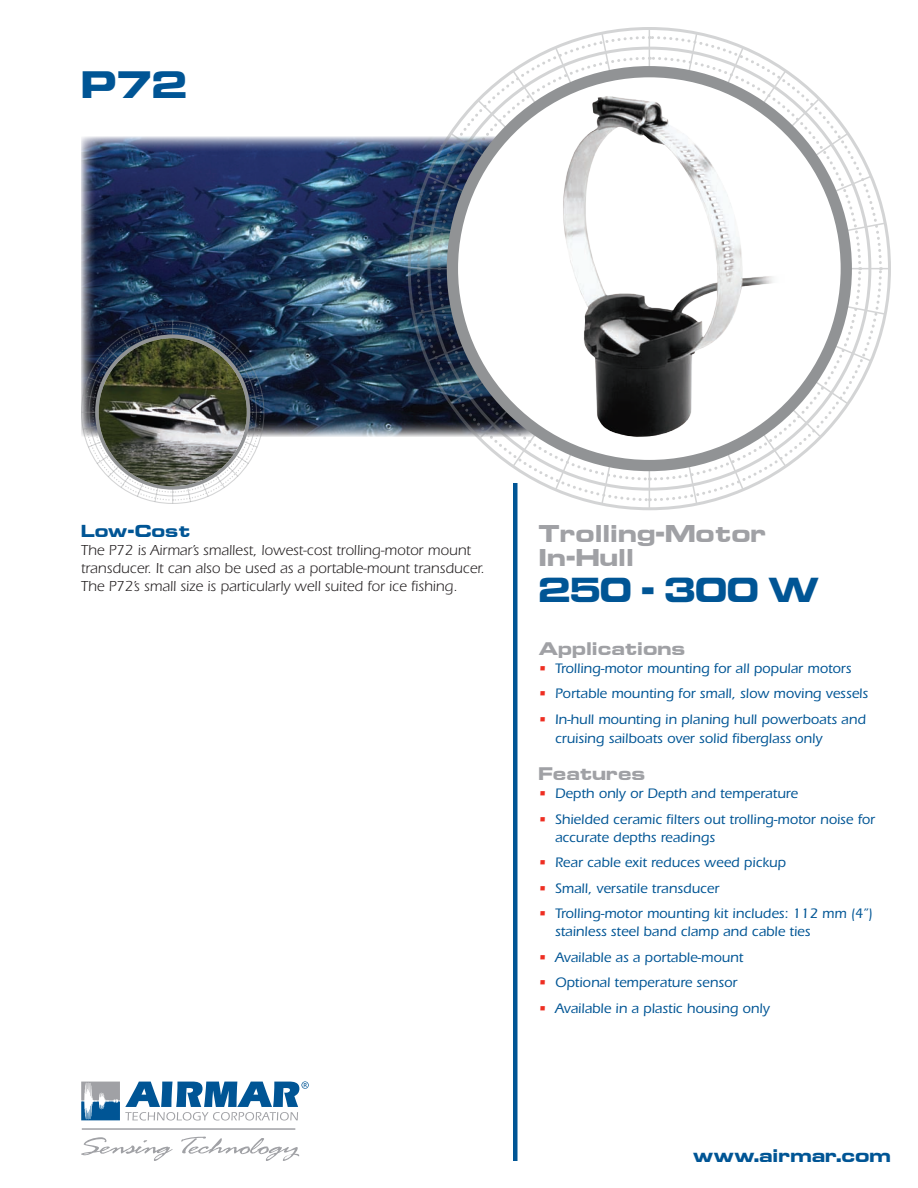
<style>
.page{position:relative;width:918px;height:1188px;background:#fff}
.page>*{position:absolute;margin:0;border:0;box-sizing:border-box;transform-origin:0 0}
.t1{font:700 33px "Euro Technic Ext";color:#005595}
.t2{font:700 30px "Euro Technic Ext";letter-spacing:-.03em;color:#005595}
.t3{font:700 21px/24px "Euro Technic Ext";color:#a0a1a5}
.t4{font:700 15.75px "Euro Technic Ext";color:#a0a1a5}
.t5{font:700 15.75px "Euro Technic Ext";color:#005595}
.t6{font:15px/18px "ITC Eras Std";color:#231f20}
.t7{font:700 15px "Euro Technic Ext";color:#005595}
.t8{font:500 14.25px/18px "ITC Eras Std";color:#005595}
.s1{color:#ee2e22}
</style>
<div class="page">
<img style="left:81px;top:136px;width:334px;height:300px">
<svg style="left:699px;top:318px;width:184px;height:185px"></svg>
<svg style="left:699px;top:35px;width:184px;height:187px"></svg>
<svg style="left:415px;top:35px;width:185px;height:187px"></svg>
<svg style="left:415px;top:316px;width:185px;height:187px"></svg>
<hr style="left:649px;top:28px;width:1px;height:481px;background:#919395">
<hr style="left:409px;top:268px;width:481px;height:1px;background:#919395">
<svg style="left:476px;top:98px;width:347px;height:341px"></svg>
<svg style="left:426px;top:175px;width:447px;height:188px"></svg>
<svg style="left:449px;top:131px;width:401px;height:275px"></svg>
<img style="left:412px;top:222px;width:474px;height:94px">
<svg style="left:554px;top:46px;width:191px;height:446px"></svg>
<svg style="left:511px;top:69px;width:276px;height:399px"></svg>
<svg style="left:600px;top:31px;width:99px;height:476px"></svg>
<div style="left:447px;top:66px;width:405px;height:405px;background:#919395;border-radius:50%"></div>
<div style="left:513px;top:483px;width:5px;height:678px;background:#005595"></div>
<svg style="left:81px;top:1137px;width:92px;height:24px"></svg>
<svg style="left:181px;top:1136px;width:118px;height:25px"></svg>
<svg style="left:81px;top:1081px;width:228px;height:40px"></svg>
<hr style="left:82px;top:1128px;width:213px;height:2px;background:#a0a1a5">
<hr style="left:172px;top:321px;width:1px;height:182px;background:#919395">
<hr style="left:81px;top:412px;width:183px;height:1px;background:#919395">
<svg style="left:82px;top:322px;width:181px;height:181px"></svg>
<svg style="left:95px;top:334px;width:155px;height:156px;background:#8d9092"></svg>
<div style="left:458px;top:77px;width:383px;height:383px;background:#fff;border-radius:50%"></div>
<img style="left:538px;top:87px;width:266px;height:373px">
<img style="left:99px;top:338px;width:148px;height:148px;border-radius:74px">
<h1 class="t1" style="left:81px;top:61px;width:108px">P72</h1>
<p class="t7" style="left:81px;top:520px;width:111px">Low-Cost</p>
<p class="t6" style="left:81px;top:541px;width:405px">The P72 is Airmar’s smallest, lowest-cost trolling-motor mount transducer. It can also be used as a portable-mount transducer.<br>The P72’s small size is particularly well suited for ice fishing.</p>
<h3 class="t3" style="left:538px;top:521px;width:229px">Trolling-Motor<br>In-Hull</h3>
<h2 class="t2" style="left:538px;top:568px;width:282px">250 - 300 W</h2>
<p class="t4" style="left:538px;top:637px;width:148px">Applications</p>
<p class="t8" style="left:538px;top:659px;width:315px"><span class="s1">•</span> Trolling-motor mounting for all popular motors</p>
<p class="t8" style="left:538px;top:685px;width:331px"><span class="s1">•</span> Portable mounting for small, slow moving vessels</p>
<p class="t8" style="left:555px;top:710px;width:312px;line-height:18.8px;text-indent:-17px"><span class="s1">•</span> In-hull mounting in planing hull powerboats and cruising sailboats over solid fiberglass only</p>
<p class="t4" style="left:538px;top:763px;width:108px">Features</p>
<p class="t8" style="left:538px;top:785px;width:261px"><span class="s1">•</span> Depth only or Depth and temperature</p>
<p class="t8" style="left:555px;top:810px;width:322px;text-indent:-17px"><span class="s1">•</span> Shielded ceramic filters out trolling-motor noise for accurate depths readings</p>
<p class="t8" style="left:538px;top:854px;width:249px"><span class="s1">•</span> Rear cable exit reduces weed pickup</p>
<p class="t8" style="left:538px;top:879px;width:182px"><span class="s1">•</span> Small, versatile transducer</p>
<p class="t8" style="left:555px;top:905px;width:319px;text-indent:-17px"><span class="s1">•</span> Trolling-motor mounting kit includes: 112 mm (4”) stainless steel band clamp and cable ties</p>
<p class="t8" style="left:538px;top:948px;width:206px"><span class="s1">•</span> Available as a portable-mount</p>
<p class="t8" style="left:538px;top:973px;width:200px"><span class="s1">•</span> Optional temperature sensor</p>
<p class="t8" style="left:538px;top:999px;width:233px"><span class="s1">•</span> Available in a plastic housing only</p>
<p class="t5" style="left:693px;top:1145px;width:200px">www.airmar.com</p>
</div>
